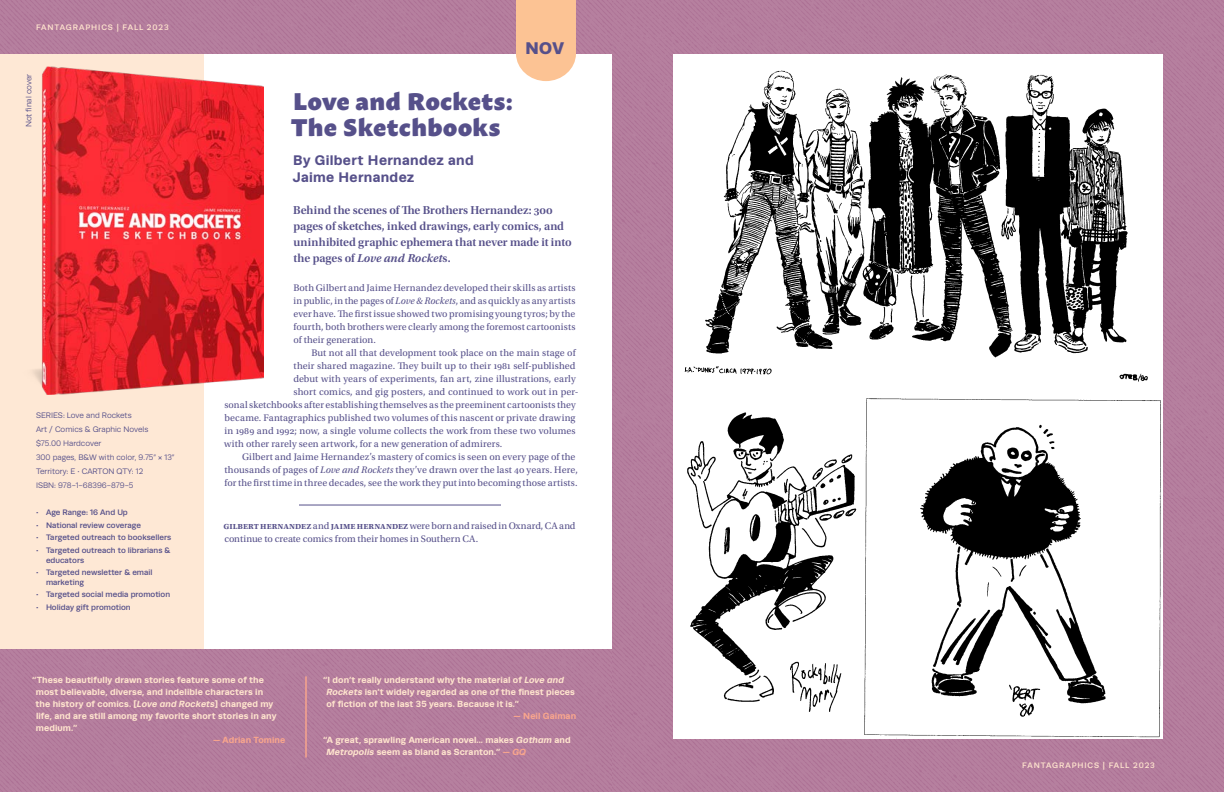
<style>
.page{position:relative;width:1224px;height:792px;background:#fff}
.page>*{position:absolute;margin:0;border:0;box-sizing:border-box;transform-origin:0 0}
.t1{font:900 24px/26px "Macho";letter-spacing:.025em;color:#56508a}
.t2{font:900 17px "Runda";color:#56508a}
.t3{font:700 14px/16.8px "Runda";letter-spacing:.025em;color:#56508a}
.t4{font:12px/16px "Utopia Std Semibold Subh";letter-spacing:-.005em;color:#56508a}
.t5{font:italic 600 12px "Utopia Std";color:#56508a}
.t6{font:10px/13px "Utopia Std";letter-spacing:.01em;color:#56508a;text-align:justify}
.t7{font:700 9px/12px "Runda";letter-spacing:.01em;color:#fee3cd}
.t8{font:700 9px "Runda";letter-spacing:.005em;color:#f8a58d}
.t9{font:500 8px/9.6px "Runda";color:#56508a}
.t10{font:8px/14px "Runda";color:#56508a}
.t11{font:500 8px "Runda";letter-spacing:.11em;color:#fee3cd}
.s1{font-family:"Utopia Std Semibold Subh";font-weight:400;font-style:normal}
.s2{font-style:italic}
.s3{font-weight:600}
.s4{font-style:italic;color:#f8a58d}
</style>
<div class="page">
<div style="left:0;top:48px;width:204px;height:738px;background:#fee8d5"></div>
<img style="left:0;top:0;width:612px;height:54px">
<img style="left:0;top:649px;width:612px;height:143px">
<img style="left:612px;top:0;width:612px;height:792px">
<hr style="left:306px;top:676px;width:1px;height:81px;background:#f8a58d">
<svg style="left:516px;top:0;width:60px;height:81px;background:#fcc79b"></svg>
<img style="left:33px;top:66px;width:230px;height:328px">
<hr style="left:299px;top:505px;width:202px;height:1px;background:#56508a">
<img style="left:674px;top:57px;width:489px;height:681px">
<p class="t11" style="left:36px;top:22px;width:134px">FANTAGRAPHICS | FALL 2023</p>
<p class="t10" style="left:22px;top:127px;width:55px;rotate:-90deg">Not final cover</p>
<p class="t10" style="left:36px;top:409px;width:140px">SERIES: Love and Rockets<br>Art / Comics &amp; Graphic Novels $75.00 Hardcover<br>300 pages, B&amp;W with color, 9.75” × 13”<br>Territory: E • CARTON QTY: 12<br>ISBN: 978-1-68396-879-5</p>
<p class="t9" style="left:36px;top:508px;width:93px">• Age Range: 16 And Up</p>
<p class="t9" style="left:36px;top:520px;width:107px">• National review coverage</p>
<p class="t9" style="left:36px;top:533px;width:137px">• Targeted outreach to booksellers</p>
<p class="t9" style="left:46px;top:545px;width:126px;text-indent:-10px">• Targeted outreach to librarians &amp; educators</p>
<p class="t9" style="left:46px;top:568px;width:108px;text-indent:-10px">• Targeted newsletter &amp; email marketing</p>
<p class="t9" style="left:36px;top:590px;width:136px">• Targeted social media promotion</p>
<p class="t9" style="left:36px;top:602px;width:96px">• Holiday gift promotion</p>
<h2 class="t2" style="left:526px;top:38px;width:40px">NOV</h2>
<h1 class="t1" style="left:291px;top:85px;width:223px">Love and Rockets:<br>The Sketchbooks</h1>
<h3 class="t3" style="left:293px;top:152px;width:183px">By Gilbert Hernandez and<br>Jaime Hernandez</h3>
<p class="t4" style="left:293px;top:203px;width:280px">Behind the scenes of The Brothers Hernandez: 300 pages of sketches, inked drawings, early comics, and uninhibited graphic ephemera that never made it into</p>
<p class="t5" style="left:293px;top:252px;width:159px"><span class="s1">the pages of</span> Love and Rocket<span class="s1">s.</span></p>
<p class="t6" style="left:293px;top:282px;width:284px">Both Gilbert and Jaime Hernandez developed their skills as artists in public, in the pages of <span class="s2">Love &amp; Rockets</span>, and as quickly as any artists ever have. The first issue showed two promising young tyros; by the fourth, both brothers were clearly among the foremost cartoonists of their generation.</p>
<p class="t6" style="left:311px;top:347px;width:266px">But not all that development took place on the main stage of</p>
<p class="t6" style="left:293px;top:360px;width:284px">their shared magazine. They built up to their 1981 self-published</p>
<p class="t6" style="left:293px;top:373px;width:284px">debut with years of experiments, fan art, zine illustrations, early</p>
<p class="t6" style="left:294px;top:386px;width:286px">short comics, and gig posters, and continued to work out in per-</p>
<p class="t6" style="left:224px;top:399px;width:353px">sonal sketchbooks after establishing themselves as the preeminent cartoonists they</p>
<p class="t6" style="left:224px;top:412px;width:353px">became. Fantagraphics published two volumes of this nascent or private drawing</p>
<p class="t6" style="left:225px;top:425px;width:352px">in 1989 and 1992; now, a single volume collects the work from these two volumes</p>
<p class="t6" style="left:224px;top:438px;width:280px">with other rarely seen artwork, for a new generation of admirers.</p>
<p class="t6" style="left:242px;top:451px;width:335px">Gilbert and Jaime Hernandez’s mastery of comics is seen on every page of the</p>
<p class="t6" style="left:224px;top:464px;width:355px">thousands of pages of <span class="s2">Love and Rockets</span> they’ve drawn over the last 40 years. Here,</p>
<p class="t6" style="left:225px;top:477px;width:354px">for the first time in three decades, see the work they put into becoming those artists.</p>
<p class="t6" style="left:224px;top:520px;width:353px"><span class="s3">Gilbert Hernandez</span> and <span class="s3">Jaime Hernandez</span> were born and raised in Oxnard, CA and continue to create comics from their homes in Southern CA.</p>
<p class="t7" style="left:36px;top:674px;width:242px;text-indent:-3px">“These beautifully drawn stories feature some of the most believable, diverse, and indelible characters in the history of comics. [<span class="s2">Love and Rockets</span>] changed my life, and are still among my favorite short stories in any medium.”</p>
<p class="t8" style="left:213px;top:735px;width:74px"><span class="s2">—</span> Adrian Tomine</p>
<p class="t7" style="left:326px;top:674px;width:250px;text-indent:-3px">“I don’t really understand why the material of <span class="s2">Love and<br>Rockets</span> isn’t widely regarded as one of the finest pieces of fiction of the last 35 years. Because it is.”</p>
<p class="t8" style="left:514px;top:711px;width:64px"><span class="s2">—</span> Neil Gaiman</p>
<p class="t7" style="left:326px;top:734px;width:246px;text-indent:-3px">“A great, sprawling American novel... makes <span class="s2">Gotham</span> and<br><span class="s2">Metropolis</span> seem as bland as Scranton.” <span class="s4">— GQ</span></p>
<p class="t11" style="left:1022px;top:761px;width:134px">FANTAGRAPHICS | FALL 2023</p>
</div>
